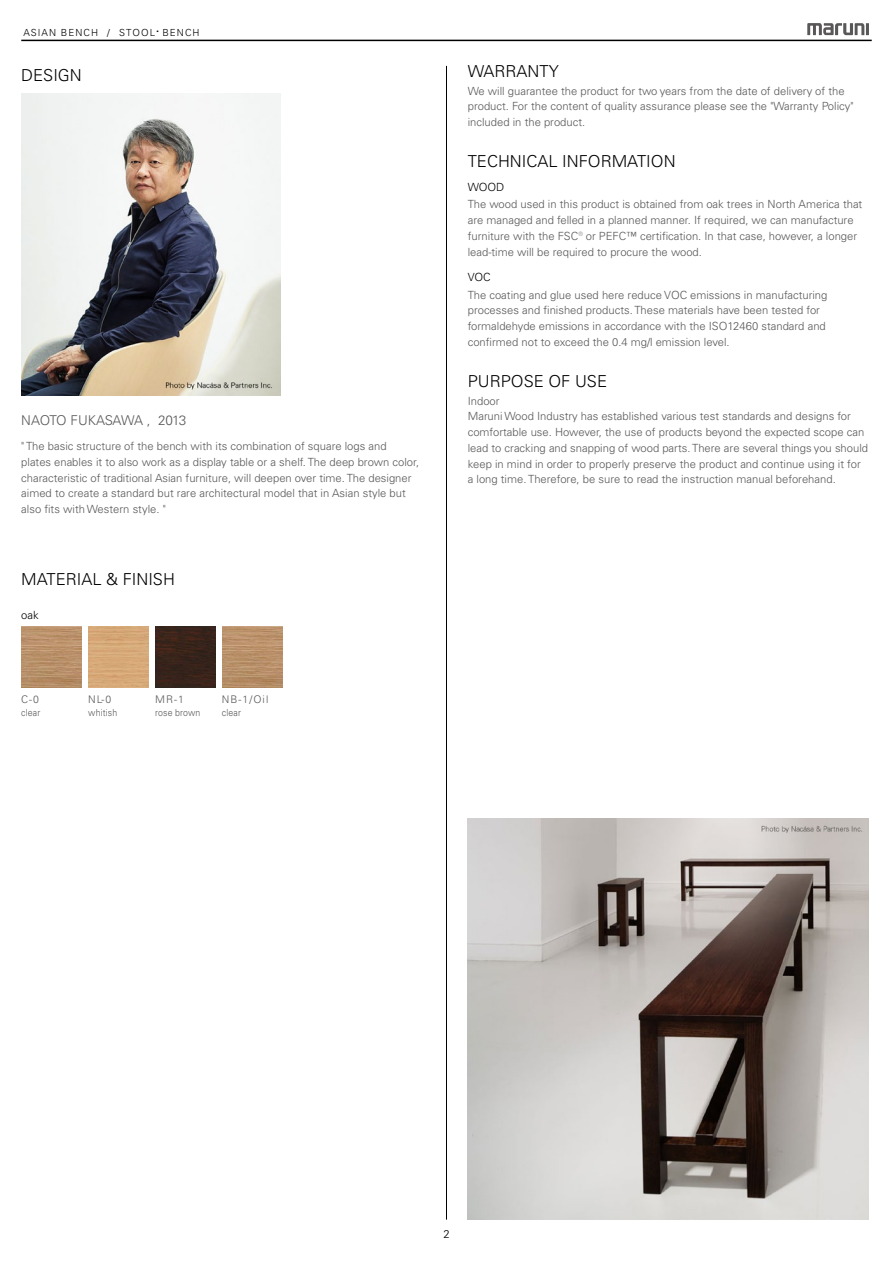
<style>
.page{position:relative;width:893px;height:1263px;background:#fff}
.page>*{position:absolute;margin:0;border:0;box-sizing:border-box;transform-origin:0 0}
.t1{font:300 16.5px "Univers LT Pro 45";color:#000}
.t2{font:300 13.5px "Univers LT Pro 45";letter-spacing:-.025em;color:#595757}
.t3{font:300 11.25px/15.8px "Univers LT Pro 45";color:#595757}
.t4{font:300 11.25px "Univers LT Pro 45";color:#000}
.t5{font:300 10.5px "Univers LT Pro 45";letter-spacing:.1em;color:#595757}
.t6{font:300 9.75px "Univers LT Pro 45";letter-spacing:.015em;color:#595757;scale:.9 1}
.t7{font:300 9.75px "Univers LT Pro 45";letter-spacing:.105em;color:#000}
.s1{font-family:"Shin Go Pro";font-weight:400}
</style>
<div class="page">
<hr style="left:21px;top:40px;width:851px;height:1px;background:#000">
<svg style="left:807px;top:23px;width:62px;height:12px"></svg>
<img style="left:468px;top:819px;width:400px;height:400px">
<img style="left:21px;top:94px;width:260px;height:301px">
<img style="left:21px;top:627px;width:61px;height:60px">
<img style="left:88px;top:627px;width:61px;height:60px">
<img style="left:155px;top:627px;width:61px;height:60px">
<img style="left:222px;top:627px;width:61px;height:60px">
<hr style="left:446px;top:66px;width:1px;height:1153px;background:#000">
<p class="t7" style="left:23px;top:26px;width:34px">ASIAN</p>
<p class="t7" style="left:61px;top:26px;width:39px">BENCH</p>
<p class="t7" style="left:107px;top:26px;width:4px">/</p>
<p class="t7" style="left:119px;top:26px;width:38px">STOOL</p>
<p class="t7" style="left:153px;top:26px;width:48px"><span class="s1">・</span>BENCH</p>
<h1 class="t1" style="left:21px;top:65px;width:62px">DESIGN</h1>
<p class="t2" style="left:21px;top:411px;width:131px">NAOTO FUKASAWA ,</p>
<p class="t3" style="left:21px;top:438px;width:399px">" The basic structure of the bench with its combination of square logs and plates enables it to also work as a display table or a shelf. The deep brown color, characteristic of traditional Asian furniture, will deepen over time. The designer aimed to create a standard but rare architectural model that in Asian style but also fits with Western style ".</p>
<p class="t2" style="left:158px;top:411px;width:30px">2013</p>
<h1 class="t1" style="left:21px;top:569px;width:155px">MATERIAL &amp; FINISH</h1>
<p class="t4" style="left:21px;top:607px;width:19px">oak</p>
<p class="t5" style="left:21px;top:693px;width:19px">C-0</p>
<p class="t6" style="left:21px;top:706px;width:23px">clear</p>
<p class="t5" style="left:88px;top:693px;width:25px">NL-0</p>
<p class="t6" style="left:88px;top:706px;width:34px">whitish</p>
<p class="t5" style="left:155px;top:693px;width:30px">MR-1</p>
<p class="t6" style="left:155px;top:706px;width:52px">rose brown</p>
<p class="t5" style="left:222px;top:693px;width:48px">NB-1/Oil</p>
<p class="t6" style="left:222px;top:706px;width:23px">clear</p>
<h1 class="t1" style="left:468px;top:60px;width:93px">WARRANTY</h1>
<p class="t3" style="left:468px;top:83px;width:387px">We will guarantee the product for two years from the date of delivery of the product. For the content of quality assurance please see the "Warranty Policy" included in the product.</p>
<h1 class="t1" style="left:468px;top:150px;width:209px">TECHNICAL INFORMATION</h1>
<p class="t4" style="left:468px;top:180px;width:38px">WOOD</p>
<p class="t3" style="left:468px;top:196px;width:396px">The wood used in this product is obtained from oak trees in North America that are managed and felled in a planned manner If. required, we can manufacture furniture with the FSC® or PEFC™ certification In. that case, however a, longer lead-time will be required to procure the wood.</p>
<p class="t4" style="left:468px;top:270px;width:24px">VOC</p>
<p class="t3" style="left:468px;top:286px;width:361px">The coating and glue used here reduce VOC emissions in manufacturing processes and finished products. These materials have been tested for formaldehyde emissions in accordance with the ISO12460 standard and confirmed not to exceed the 0.4 mg l/ emission level.</p>
<h1 class="t1" style="left:468px;top:370px;width:141px">PURPOSE OF USE</h1>
<p class="t3" style="left:468px;top:392px;width:402px">Indoor<br>Maruni Wood Industry has established various test standards and designs for comfortable use. However, the use of products beyond the expected scope can lead to cracking and snapping of wood parts. There are several things you should keep in mind in order to properly preserve the product and continue using it for a long time. Therefore, be sure to read the instruction manual beforehand.</p>
<p class="t4" style="left:443px;top:1227px;width:8px">2</p>
</div>
